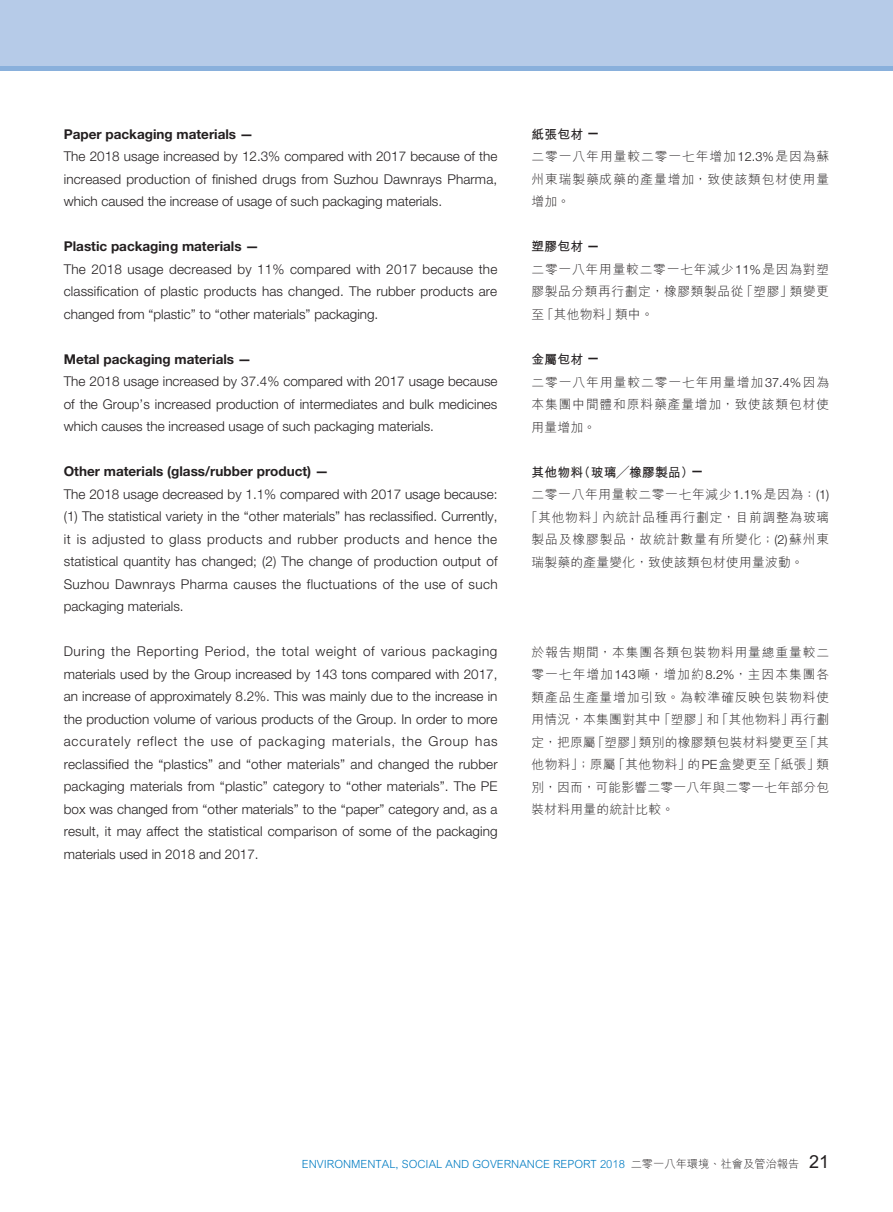
<style>
.page{position:relative;width:893px;height:1212px;background:#fff}
.page>*{position:absolute;margin:0;border:0;box-sizing:border-box;transform-origin:0 0}
._00_txt_E{font:300 13.5px/22.5px "Helvetica Neue LT Std";color:#231f20;text-align:justify}
._00_txt_E-2{font:700 13.5px "Helvetica Neue LT Std";color:#231f20}
._000_txt_C{font:300 12.75px/22.5px "M Hei HK";letter-spacing:.055em;color:#231f20;text-align:justify}
._000_txt_C-2{font:700 12.75px "M Hei HK";letter-spacing:.02em;color:#231f20}
._000_txt_C-3{font:300 12.75px "M Hei HK";letter-spacing:.02em;color:#231f20}
.t1{font:300 11.25px "M Hei HK";color:#007cc2}
.s1{font-family:"Helvetica Neue LT Std"}
.s2{color:#231f20}
.s3{font-weight:500;font-size:18px;color:#231f20}
</style>
<div class="page">
<div style="left:0;top:0;width:893px;height:67px;background:#b6cbe8"></div>
<hr style="left:0;top:67px;width:893px;height:4px;background:#89b0dc">
<p class="_00_txt_E-2" style="left:64px;top:126px;width:191px">Paper packaging materials —</p>
<p class="_00_txt_E" style="left:64px;top:145px;width:435px">The 2018 usage increased by 12.3% compared with 2017 because of the increased production of finished drugs from Suzhou Dawnrays Pharma, which caused the increase of usage of such packaging materials.</p>
<p class="_00_txt_E-2" style="left:64px;top:238px;width:197px">Plastic packaging materials —</p>
<p class="_00_txt_E" style="left:64px;top:257px;width:435px">The 2018 usage decreased by 11% compared with 2017 because the classification of plastic products has changed. The rubber products are changed from “plastic” to “other materials” packaging.</p>
<p class="_00_txt_E-2" style="left:64px;top:351px;width:189px">Metal packaging materials —</p>
<p class="_00_txt_E" style="left:64px;top:370px;width:435px">The 2018 usage increased by 37.4% compared with 2017 usage because of the Group’s increased production of intermediates and bulk medicines which causes the increased usage of such packaging materials.</p>
<p class="_00_txt_E-2" style="left:64px;top:463px;width:266px">Other materials (glass/rubber product) —</p>
<p class="_00_txt_E" style="left:64px;top:482px;width:435px">The 2018 usage decreased by 1.1% compared with 2017 usage because: (1) The statistical variety in the “other materials” has reclassified. Currently, it is adjusted to glass products and rubber products and hence the statistical quantity has changed; (2) The change of production output of Suzhou Dawnrays Pharma causes the fluctuations of the use of such packaging materials.</p>
<p class="_00_txt_E" style="left:64px;top:640px;width:435px">During the Reporting Period, the total weight of various packaging materials used by the Group increased by 143 tons compared with 2017, an increase of approximately 8.2%. This was mainly due to the increase in the production volume of various products of the Group. In order to more accurately reflect the use of packaging materials, the Group has reclassified the “plastics” and “other materials” and changed the rubber packaging materials from “plastic” category to “other materials”. The PE box was changed from “other materials” to the “paper” category and, as a result, it may affect the statistical comparison of some of the packaging materials used in 2018 and 2017.</p>
<p class="_000_txt_C-2" style="left:531px;top:125px;width:70px">紙張包材 <sup>—</sup></p>
<p class="_000_txt_C" style="left:531px;top:145px;width:299px">二零一八年用量較二零一七年增加<span class="s1">12.3%</span>是因為蘇州東瑞製藥成藥的產量增加，致使該類包材使用量增加。</p>
<p class="_000_txt_C-2" style="left:531px;top:237px;width:70px">塑膠包材 <sup>—</sup></p>
<p class="_000_txt_C" style="left:531px;top:258px;width:299px">二零一八年用量較二零一七年減少<span class="s1">11%</span>是因為對塑膠製品分類再行劃定，橡膠類製品從「塑膠」類變更至「其他物料」類中。</p>
<p class="_000_txt_C-2" style="left:531px;top:350px;width:70px">金屬包材 <sup>—</sup></p>
<p class="_000_txt_C" style="left:531px;top:370px;width:299px">二零一八年用量較二零一七年用量增加<span class="s1">37.4%</span>因為本集團中間體和原料藥產量增加，致使該類包材使用量增加。</p>
<p class="_000_txt_C-2" style="left:531px;top:462px;width:174px">其他物料（玻璃╱橡膠製品）<span class="s1">—</span></p>
<p class="_000_txt_C" style="left:531px;top:483px;width:299px">二零一八年用量較二零一七年減少<span class="s1">1.1%</span>是因為：<span class="s1">(1)</span></p>
<p class="_000_txt_C" style="left:525px;top:505px;width:306px">「其他物料」內統計品種再行劃定，目前調整為玻璃</p>
<p class="_000_txt_C" style="left:531px;top:528px;width:299px">製品及橡膠製品，故統計數量有所變化；<span class="s1">(2)</span>蘇州東</p>
<p class="_000_txt_C-3" style="left:531px;top:555px;width:274px">瑞製藥的產量變化，致使該類包材使用量波動。</p>
<p class="_000_txt_C" style="left:531px;top:640px;width:299px">於報告期間，本集團各類包裝物料用量總重量較二零一七年增加<span class="s1">143</span>噸，增加約<span class="s1">8.2%</span>，主因本集團各類產品生產量增加引致。為較準確反映包裝物料使用情況，本集團對其中「塑膠」和「其他物料」再行劃定，把原屬「塑膠」類別的橡膠類包裝材料變更至「其他物料」；原屬「其他物料」的<span class="s1">PE</span>盒變更至「紙張」類別，因而，可能影響二零一八年與二零一七年部分包裝材料用量的統計比較。</p>
<p class="t1" style="left:302px;top:1158px;width:529px">ENVIRONMENTAL, SOCIAL AND GOVERNANCE REPORT 2018 <span class="s2">二零一八年環境、社會及管治報告</span> <span class="s3">21</span></p>
</div>
